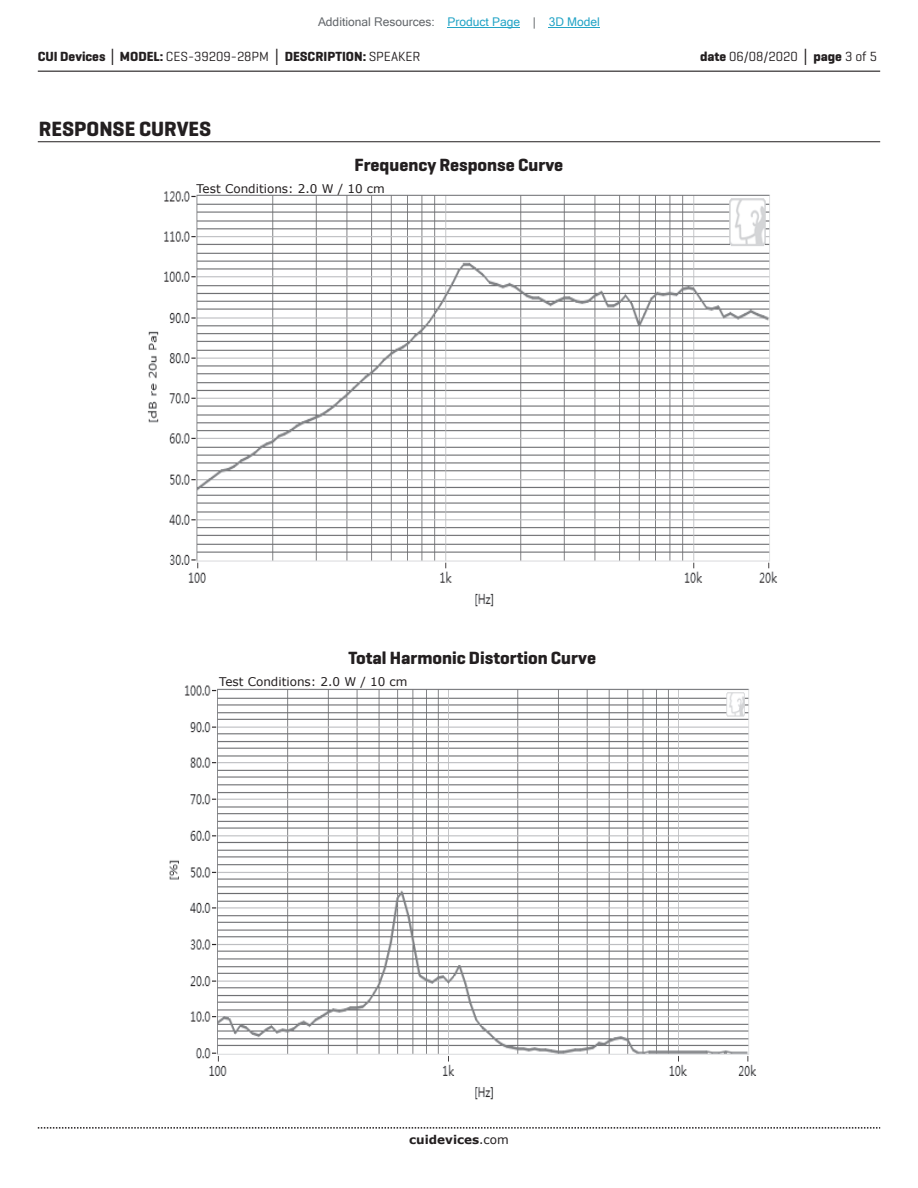
<style>
.page{position:relative;width:918px;height:1188px;background:#fff}
.page>*{position:absolute;margin:0;border:0;box-sizing:border-box;transform-origin:0 0}
.t1{font:700 21px "Geogrotesque";color:#231f20}
.t2{font:700 18px "Geogrotesque";color:#231f20}
.t3{font:700 13.5px "Geogrotesque";color:#231f20}
.t4{font:13.5px "Geogrotesque";color:#231f20}
.t5{font:12px "Verdana";color:#231f20}
.t6{font:12px "Microsoft Sans Serif";color:#63676b}
.t7{font:700 12px "Verdana";color:#231f20}
.s1{color:#23a4c6}
.s2{font-family:"Verdana"}
.s3{font-weight:400}
.s4{font-weight:700}
.s5{font-family:"Verdana";font-weight:700}
</style>
<div class="page">
<hr style="left:38px;top:71px;width:842px;height:1px;background:#231f20">
<svg style="left:38px;top:1127px;width:842px;height:2px"></svg>
<img style="left:147px;top:191px;width:631px;height:416px">
<hr style="left:38px;top:141px;width:842px;height:1px;background:#231f20">
<img style="left:169px;top:685px;width:588px;height:415px">
<hr style="left:448px;top:27px;width:72px;height:1px;background:#23a4c6">
<hr style="left:549px;top:27px;width:51px;height:1px;background:#23a4c6">
<p class="t6" style="left:318px;top:15px;width:283px">Additional Resources: <span class="s1">Product Page</span> | <span class="s1">3D Model</span></p>
<p class="t3" style="left:38px;top:48px;width:384px">CUI Devices <span class="s2">│</span> MODEL: <span class="s3">CES-39209-28PM</span> <span class="s2">│</span> DESCRIPTION: <span class="s3">SPEAKER</span></p>
<p class="t4" style="left:700px;top:48px;width:179px"><span class="s4">date</span> 06/08/2020 <span class="s5">│</span> <span class="s4">page</span> 3 of 5</p>
<h1 class="t1" style="left:39px;top:116px;width:174px">RESPONSE CURVES</h1>
<h2 class="t2" style="left:355px;top:153px;width:210px">Frequency Response Curve</h2>
<p class="t5" style="left:197px;top:180px;width:190px">Test Conditions: 2.0 W / 10 cm</p>
<h2 class="t2" style="left:348px;top:646px;width:249px">Total Harmonic Distortion Curve</h2>
<p class="t5" style="left:219px;top:673px;width:190px">Test Conditions: 2.0 W / 10 cm</p>
<p class="t7" style="left:409px;top:1131px;width:101px">cuidevices<span class="s3">.com</span></p>
</div>
